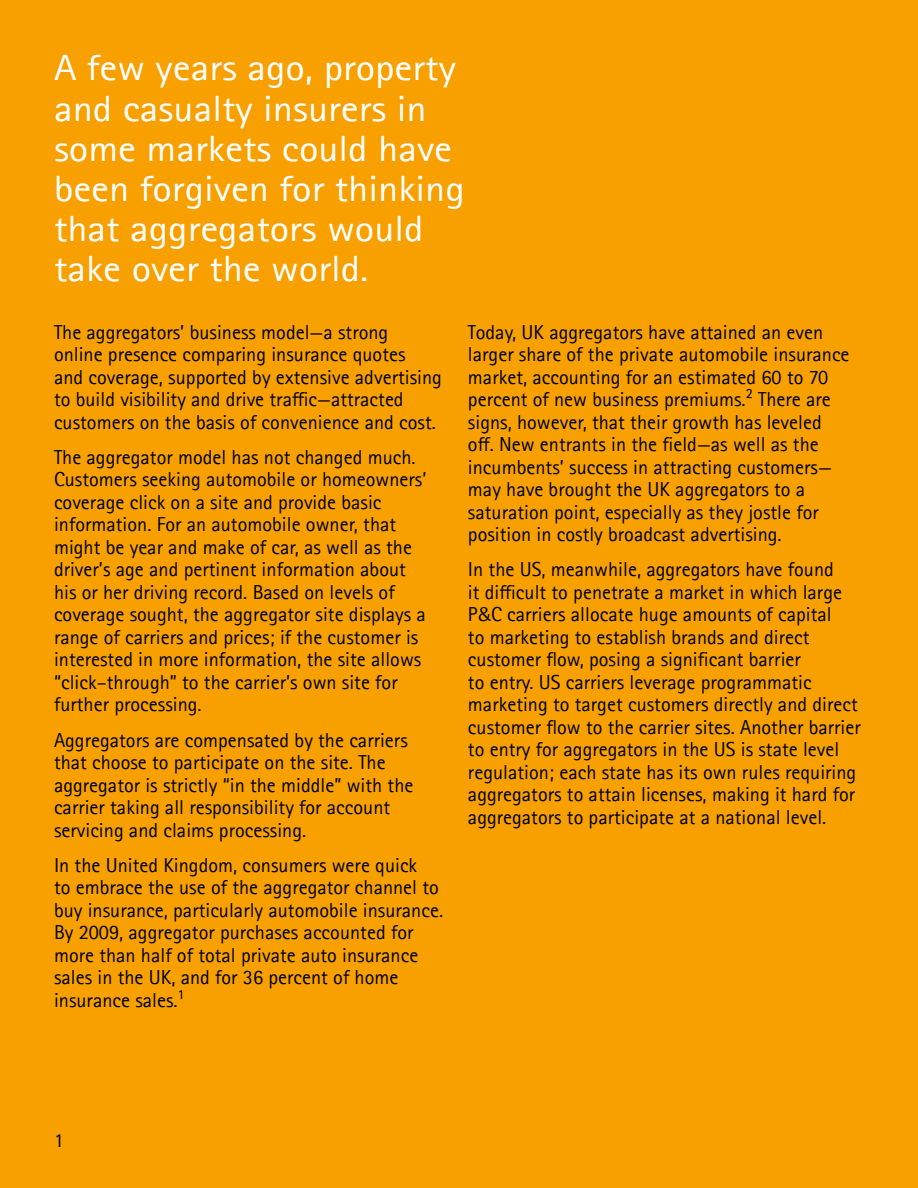
<style>
.page{position:relative;width:918px;height:1188px;background:#f7a000}
.page>*{position:absolute;margin:0;border:0;box-sizing:border-box;transform-origin:0 0}
.t1{font:36.6px/40px "Rotis Sans Seriffor ACN";color:#fff;scale:1.1 1}
.t2{font:20.25px/22.5px "Rotis Sans Seriffor ACN";color:#000}
.t3{font:19.5px "Rotis Sans Seriffor ACN";color:#000}
</style>
<div class="page">
<h1 class="t1" style="left:54px;top:48px;width:375px">A few years ago, property and casualty insurers in some markets could have been forgiven for thinking that aggregators would take over the world.</h1>
<p class="t2" style="left:54px;top:321px;width:389px">The aggregators’ business model—a strong online presence comparing insurance quotes<br>and coverage, supported by extensive advertising to build visibility and drive traffic—attracted customers on the basis of convenience and cost.</p>
<p class="t2" style="left:54px;top:446px;width:374px">The aggregator model has not changed much.<br>Customers seeking automobile or homeowners’ coverage click on a site and provide basic information. For an automobile owner, that might be year and make of car, as well as the driver’s age and pertinent information about his or her driving record. Based on levels of coverage sought, the aggregator site displays a range of carriers and prices; if the customer is interested in more information, the site allows “click–through” to the carrier’s own site for further processing.</p>
<p class="t2" style="left:54px;top:729px;width:361px">Aggregators are compensated by the carriers that choose to participate on the site. The aggregator is strictly “in the middle” with the carrier taking all responsibility for account servicing and claims processing.</p>
<p class="t2" style="left:54px;top:854px;width:391px">In the United Kingdom, consumers were quick<br>to embrace the use of the aggregator channel to buy insurance, particularly automobile insurance.<br>By 2009, aggregator purchases accounted for more than half of total private auto insurance sales in the UK, and for 36 percent of home insurance sales.¹</p>
<p class="t2" style="left:468px;top:321px;width:383px">Today, UK aggregators have attained an even larger share of the private automobile insurance market, accounting for an estimated 60 to 70 percent of new business premiums.² There are signs, however, that their growth has leveled off. New entrants in the field—as well as the incumbents’ success in attracting customers— may have brought the UK aggregators to a saturation point, especially as they jostle for position in costly broadcast advertising.</p>
<p class="t2" style="left:468px;top:558px;width:394px">In the US, meanwhile, aggregators have found<br>it difficult to penetrate a market in which large P&amp;C carriers allocate huge amounts of capital<br>to marketing to establish brands and direct customer flow, posing a significant barrier<br>to entry. US carriers leverage programmatic marketing to target customers directly and direct customer flow to the carrier sites. Another barrier to entry for aggregators in the US is state level regulation; each state has its own rules requiring aggregators to attain licenses, making it hard for aggregators to participate at a national level.</p>
<p class="t3" style="left:54px;top:1129px;width:11px">1</p>
</div>
